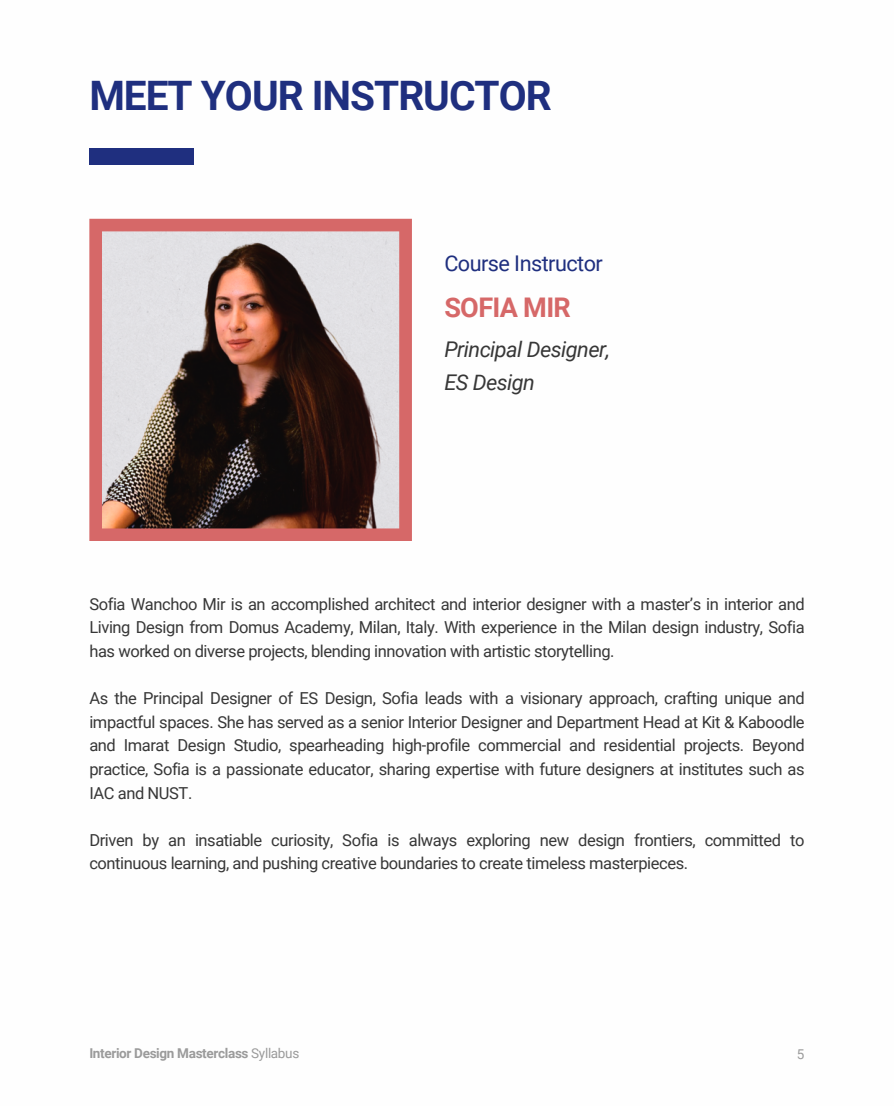
<style>
.page{position:relative;width:894px;height:1106px;background:#fff}
.page>*{position:absolute;margin:0;border:0;box-sizing:border-box;transform-origin:0 0}
.t1{font:700 40.65px "Roboto";letter-spacing:-.025em;color:#1f2f7f}
.t2{font:700 27px "Roboto";letter-spacing:-.025em;color:#d66868}
.t3{font:italic 21.6px/32.5px "Roboto";letter-spacing:-.025em;color:#373737}
.t4{font:21.6px "Roboto";letter-spacing:-.025em;color:#1f2f7f}
.t5{font:16.5px/23.7px "Roboto";letter-spacing:-.025em;color:#373737;text-align:justify}
.t6{font:700 13.5px "Roboto";letter-spacing:-.025em;color:#9b9b9b}
.t7{font:13.5px "Roboto";color:#9b9b9b}
.s1{font-weight:400}
</style>
<div class="page">
<div style="left:89px;top:148px;width:104px;height:16px;background:#1f2f7f"></div>
<svg style="left:89px;top:219px;width:323px;height:322px;background:#907472"></svg>
<p class="t1" style="left:89px;top:72px;width:463px">MEET YOUR INSTRUCTOR</p>
<h3 class="t4" style="left:444px;top:250px;width:160px">Course Instructor</h3>
<h2 class="t2" style="left:444px;top:292px;width:128px">SOFIA MIR</h2>
<h3 class="t3" style="left:444px;top:333px;width:167px">Principal Designer,<br>ES Design</h3>
<h4 class="t5" style="left:89px;top:592px;width:716px">Sofia Wanchoo Mir is an accomplished architect and interior designer with a master’s in interior and Living Design from Domus Academy, Milan, Italy. With experience in the Milan design industry, Sofia has worked on diverse projects, blending innovation with artistic storytelling.</h4>
<h4 class="t5" style="left:89px;top:686px;width:716px">As the Principal Designer of ES Design, Sofia leads with a visionary approach, crafting unique and impactful spaces. She has served as a senior Interior Designer and Department Head at Kit &amp; Kaboodle and Imarat Design Studio, spearheading high-profile commercial and residential projects. Beyond practice, Sofia is a passionate educator, sharing expertise with future designers at institutes such as IAC and NUST.</h4>
<h4 class="t5" style="left:89px;top:828px;width:716px">Driven by an insatiable curiosity, Sofia is always exploring new design frontiers, committed to continuous learning, and pushing creative boundaries to create timeless masterpieces.</h4>
<p class="t6" style="left:89px;top:1045px;width:211px">Interior Design Masterclass <span class="s1">Syllabus</span></p>
<p class="t7" style="left:796px;top:1046px;width:9px">5</p>
</div>
